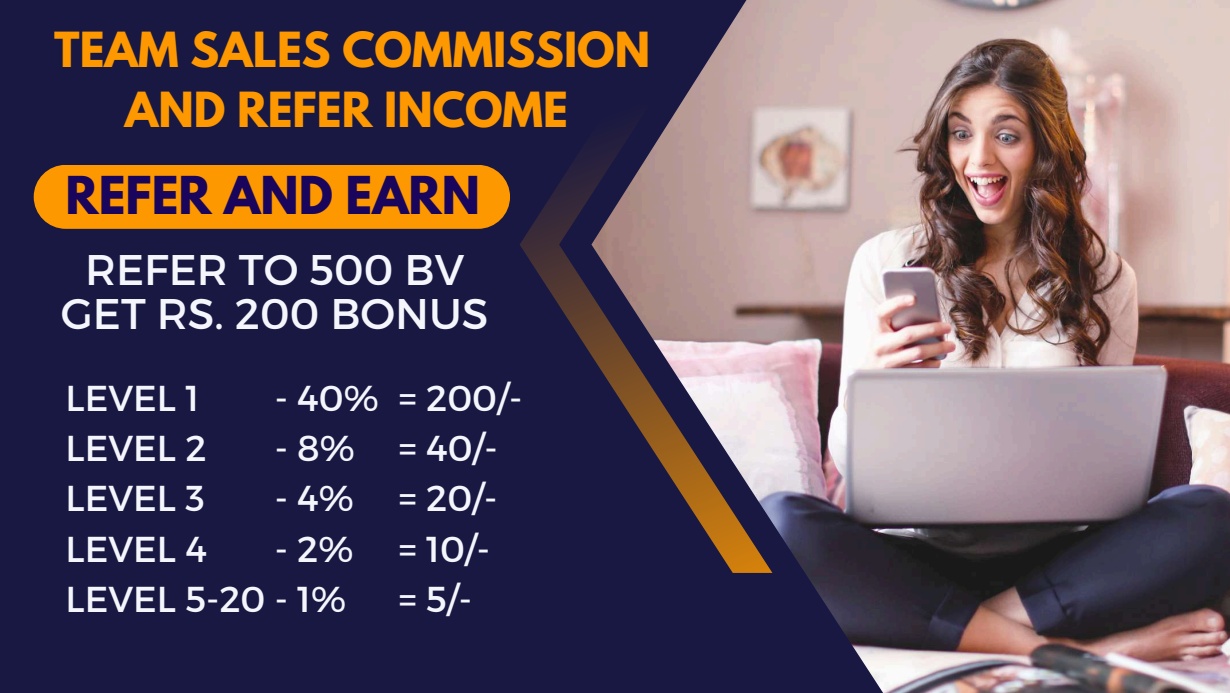
<style>
.page{position:relative;width:1230px;height:693px;background:#181842}
.page>*{position:absolute;margin:0;border:0;box-sizing:border-box;transform-origin:0 0}
.t1{font:700 46.3px "League Spartan";color:#19055b}
.t2{font:700 42.9px/59.7px "League Spartan";color:#fd9800;text-align:center}
.t3{font:42.8px/44.2px "Montserrat";color:#f4f6fc;text-align:center}
.t4{font:36px/50.2px "Montserrat";color:#f4f6fc}
</style>
<div class="page">
<svg style="left:520px;top:147px;width:71px;height:207px"></svg>
<img style="left:591px;top:0;width:639px;height:693px">
<div style="left:34px;top:165px;width:476px;height:64px;background:#fd9800;border-radius:32px"></div>
<p class="t2" style="left:54px;top:26px;width:598px">TEAM SALES COMMISSION<br>AND REFER INCOME</p>
<p class="t1" style="left:66px;top:172px;width:416px">REFER AND EARN</p>
<p class="t3" style="left:61px;top:246px;width:429px">REFER TO 500 BV<br>GET RS. 200 BONUS</p>
<p class="t4" style="left:275px;top:371px;width:106px">- 40%</p>
<p class="t4" style="left:275px;top:422px;width:82px">- 8%</p>
<p class="t4" style="left:275px;top:472px;width:81px">- 4%</p>
<p class="t4" style="left:275px;top:522px;width:80px">- 2%</p>
<p class="t4" style="left:66px;top:371px;width:282px">LEVEL 1<br>LEVEL 2<br>LEVEL 3<br>LEVEL 4<br>LEVEL 5-20 - 1%</p>
<p class="t4" style="left:399px;top:371px;width:125px">= 200/- = 40/- = 20/- = 10/-<br>= 5/-</p>
</div>
